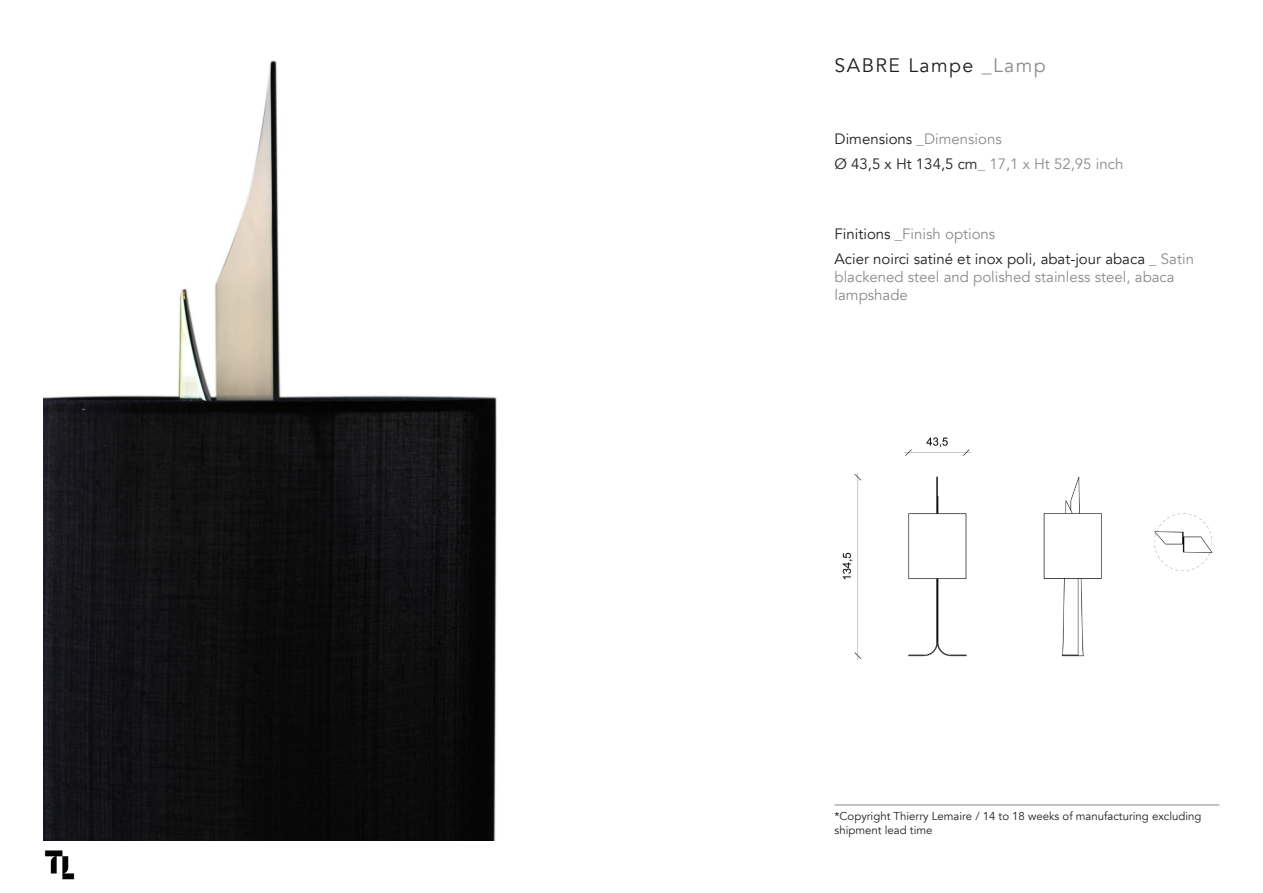
<style>
.page{position:relative;width:1263px;height:893px;background:#fff}
.page>*{position:absolute;margin:0;border:0;box-sizing:border-box;transform-origin:0 0}
.t1{font:19.5px "Avenir";letter-spacing:.075em;color:#231f20}
.t2{font:15px/18px "Avenir";color:#8a8c8f}
.t3{font:11.4px/13.6px "Avenir";color:#231f20}
.s1{color:#8a8c8f}
.s2{color:#231f20}
</style>
<div class="page">
<img style="left:44px;top:850px;width:31px;height:30px">
<hr style="left:834px;top:805px;width:385px;height:1px;background:#87868d">
<img style="left:44px;top:60px;width:453px;height:781px">
<img style="left:842px;top:437px;width:371px;height:223px">
<p class="t1" style="left:834px;top:53px;width:213px">SABRE Lampe <span class="s1">_Lamp</span></p>
<p class="t2" style="left:834px;top:130px;width:169px"><span class="s2">Dimensions</span> _Dimensions</p>
<p class="t2" style="left:834px;top:155px;width:290px"><span class="s2">Ø 43,5 x Ht 134,5 cm</span>_ 17,1 x Ht 52,95 inch</p>
<p class="t2" style="left:834px;top:225px;width:162px"><span class="s2">Finitions</span> _Finish options</p>
<p class="t2" style="left:834px;top:251px;width:361px"><span class="s2">Acier noirci satiné et inox poli, abat-jour abaca</span> _ Satin blackened steel and polished stainless steel, abaca lampshade</p>
<p class="t3" style="left:834px;top:810px;width:368px">*Copyright Thierry Lemaire / 14 to 18 weeks of manufacturing excluding shipment lead time</p>
</div>
